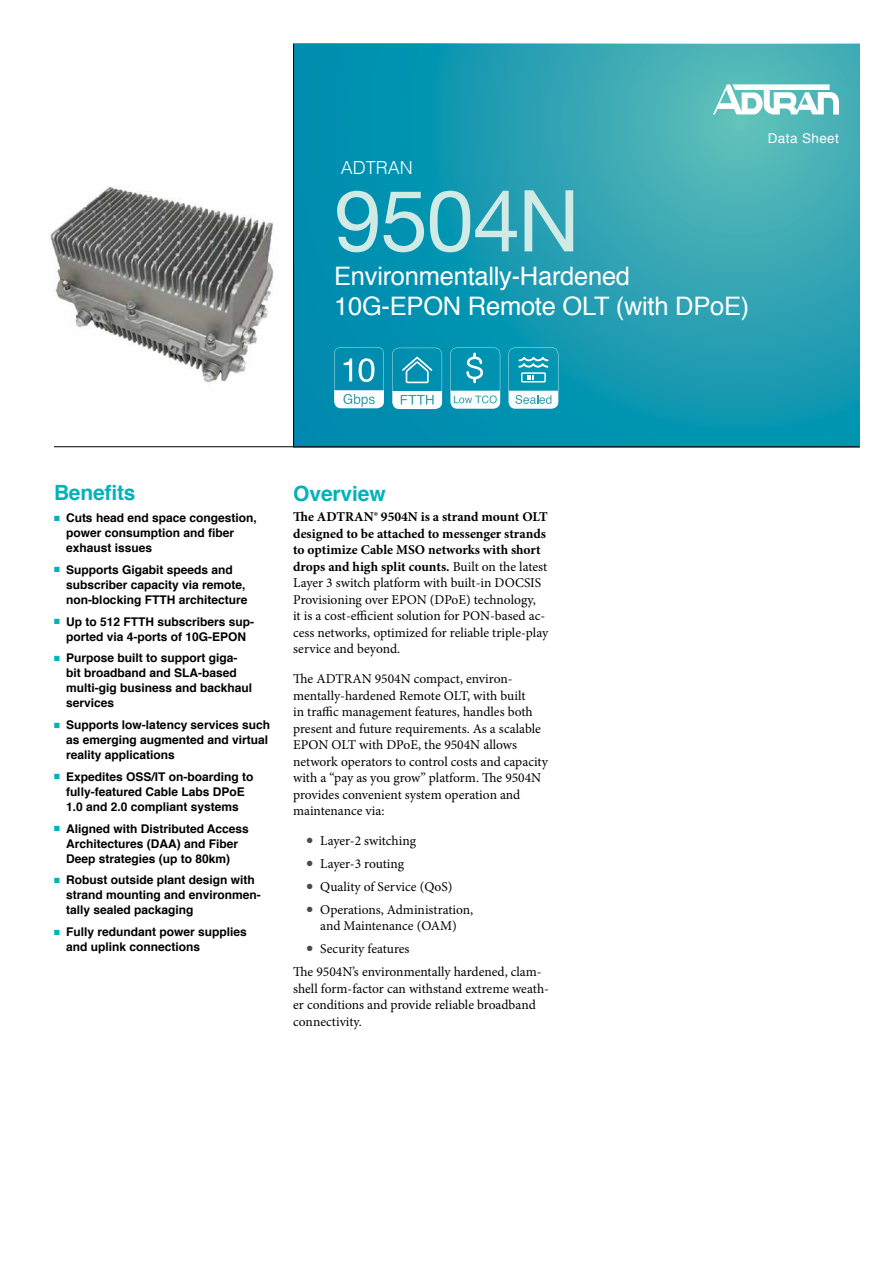
<style>
.page{position:relative;width:893px;height:1263px;background:#fff}
.page>*{position:absolute;margin:0;border:0;box-sizing:border-box;transform-origin:0 0}
.t1{font:85.5px "Helvetica Neue";letter-spacing:-.015em;color:#d0ebe6}
.t2{font:25.5px/30px "Helvetica";letter-spacing:-.01em;color:#fff}
.t3{font:700 21px "Helvetica";letter-spacing:-.005em;color:#00b3ba}
.t4{font:300 18px "Helvetica";color:#fff}
.t5{font:13.5px/16.5px "Minion Pro";color:#000}
.t6{font:13.5px "Helvetica";letter-spacing:.03em;color:#fff}
.t7{font:700 12px/15px "Helvetica";color:#000}
.s1{color:#00b3ba}
.s2{font-weight:700}
.s3{color:#4a4a4d}
</style>
<div class="page">
<svg style="left:294px;top:44px;width:566px;height:402px;background:#209db2"></svg>
<svg style="left:713px;top:84px;width:126px;height:31px"></svg>
<hr style="left:54px;top:446px;width:806px;height:1px;background:#000">
<hr style="left:293px;top:44px;width:1px;height:403px;background:#000">
<img style="left:50px;top:186px;width:224px;height:197px">
<svg style="left:334px;top:347px;width:50px;height:61px"></svg>
<svg style="left:392px;top:348px;width:50px;height:61px"></svg>
<svg style="left:509px;top:347px;width:49px;height:62px"></svg>
<svg style="left:450px;top:347px;width:50px;height:62px"></svg>
<h3 class="t4" style="left:341px;top:153px;width:74px">ADTRAN</h3>
<h1 class="t1" style="left:334px;top:159px;width:247px">9504N</h1>
<h2 class="t2" style="left:334px;top:262px;width:417px">Environmentally-Hardened<br>10G-EPON Remote OLT (with DPoE)</h2>
<p class="t6" style="left:768px;top:128px;width:73px">Data Sheet</p>
<h3 class="t3" style="left:54px;top:476px;width:83px">Benefits</h3>
<p class="t7" style="left:66px;top:510px;width:192px;text-indent:-12px"><span class="s1">■</span> Cuts head end space congestion, power consumption and fiber exhaust issues</p>
<p class="t7" style="left:66px;top:562px;width:183px;text-indent:-12px"><span class="s1">■</span> Supports Gigabit speeds and subscriber capacity via remote, non-blocking FTTH architecture</p>
<p class="t7" style="left:54px;top:614px;width:202px;text-align:center"><span class="s1">■</span> Up to 512 FTTH subscribers sup&shy;ported via 4-ports of 10G-EPON</p>
<p class="t7" style="left:66px;top:651px;width:188px;text-indent:-12px"><span class="s1">■</span> Purpose built to support giga&shy;bit broadband and SLA-based multi-gig business and backhaul services</p>
<p class="t7" style="left:66px;top:717px;width:205px;text-indent:-12px"><span class="s1">■</span> Supports low-latency services such as emerging augmented and virtual reality applications</p>
<p class="t7" style="left:54px;top:769px;width:201px;text-align:center"><span class="s1">■</span> Expedites OSS/IT on-boarding to fully-featured Cable Labs DPoE<br>1.0 and 2.0 compliant systems</p>
<p class="t7" style="left:54px;top:821px;width:196px;text-align:center"><span class="s1">■</span> Aligned with Distributed Access<br>Architectures (DAA) and Fiber<br>Deep strategies (up to 80km)</p>
<p class="t7" style="left:66px;top:873px;width:196px;text-indent:-12px"><span class="s1">■</span> Robust outside plant design with strand mounting and environmen&shy;tally sealed packaging</p>
<p class="t7" style="left:66px;top:924px;width:182px;text-indent:-12px"><span class="s1">■</span> Fully redundant power supplies and uplink connections</p>
<h3 class="t3" style="left:293px;top:477px;width:94px">Overview</h3>
<p class="t5" style="left:293px;top:509px;width:257px"><span class="s2">The ADTRAN® 9504N is a strand mount OLT designed to be attached to messenger strands to optimize Cable MSO networks with short drops and high split counts.</span> Built on the latest Layer 3 switch platform with built-in DOCSIS Provisioning over EPON (DPoE) technology,<br>it is a cost-efficient solution for PON-based ac&shy;cess networks, optimized for reliable triple-play service and beyond.</p>
<p class="t5" style="left:293px;top:671px;width:256px">The ADTRAN 9504N compact, environ&shy;mentally-hardened Remote OLT, with built<br>in traffic management features, handles both present and future requirements. As a scalable EPON OLT with DPoE, the 9504N allows network operators to control costs and capacity with a “pay as you grow” platform. The 9504N provides convenient system operation and maintenance via:</p>
<p class="t5" style="left:307px;top:832px;width:111px"><span class="s3">●</span> Layer-2 switching</p>
<p class="t5" style="left:307px;top:855px;width:99px"><span class="s3">●</span> Layer-3 routing</p>
<p class="t5" style="left:307px;top:878px;width:147px"><span class="s3">●</span> Quality of Service (QoS)</p>
<p class="t5" style="left:307px;top:901px;width:168px;text-align:center"><span class="s3">●</span> Operations, Administration, and Maintenance (OAM)</p>
<p class="t5" style="left:293px;top:937px;width:250px;line-height:23.2px;text-indent:13px"><span class="s3">●</span> Security features<br>The 9504N’s environmentally hardened, clam-</p>
<p class="t5" style="left:293px;top:980px;width:257px">shell form-factor can withstand extreme weath&shy;er conditions and provide reliable broadband connectivity.</p>
</div>
